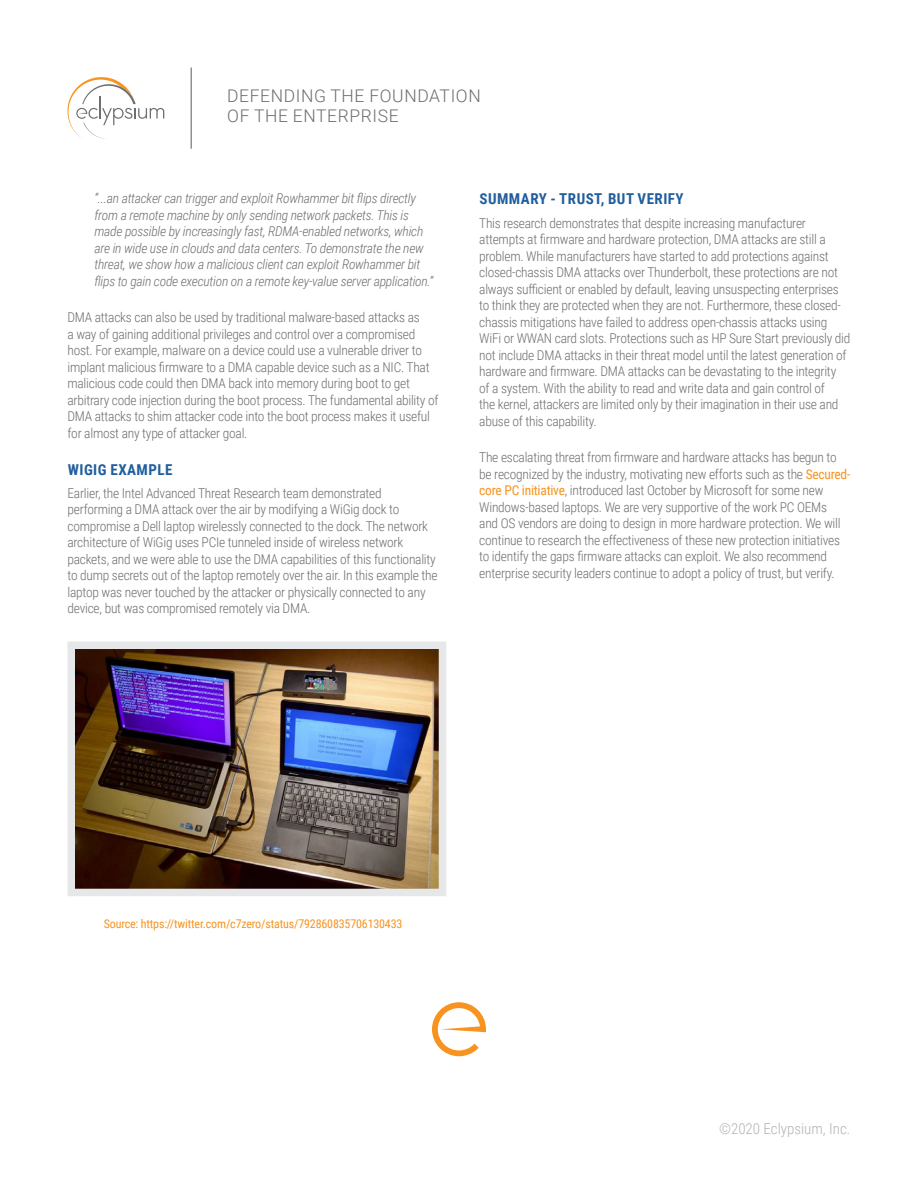
<style>
.page{position:relative;width:918px;height:1188px;background:#fff}
.page>*{position:absolute;margin:0;border:0;box-sizing:border-box;transform-origin:0 0}
.t1{font:300 17.4px/20.2px "Roboto";letter-spacing:.035em;color:#6d6e71}
.t2{font:700 15px "Roboto Condensed";letter-spacing:.03em;color:#215e9e}
.t3{font:300 15px "Roboto Condensed";color:#b1b3b6}
.t4{font:300 13.5px/16.5px "Roboto Condensed";letter-spacing:-.02em;color:#6d6e71}
.t5{font:italic 300 13.5px/16.5px "Roboto Condensed";letter-spacing:-.02em;color:#6d6e71}
.t6{font:12px "Roboto Condensed";letter-spacing:-.015em;color:#f8931e}
.s1{font-weight:400;color:#f8931e}
</style>
<div class="page">
<svg style="left:68px;top:77px;width:96px;height:62px"></svg>
<hr style="left:191px;top:67px;width:1px;height:82px;background:#6d6e71">
<img style="left:77px;top:651px;width:360px;height:236px">
<div style="left:68px;top:642px;width:378px;height:254px;border:8px solid #e6e7e8"></div>
<svg style="left:432px;top:1002px;width:54px;height:54px"></svg>
<p class="t1" style="left:227px;top:86px;width:255px">DEFENDING THE FOUNDATION<br>OF THE ENTERPRISE</p>
<p class="t5" style="left:94px;top:190px;width:340px">“...an attacker can trigger and exploit Rowhammer bit flips directly from a remote machine by only sending network packets. This is made possible by increasingly fast, RDMA-enabled networks, which are in wide use in clouds and data centers. To demonstrate the new threat, we show how a malicious client can exploit Rowhammer bit flips to gain code execution on a remote key-value server application.”</p>
<p class="t4" style="left:68px;top:310px;width:373px">DMA attacks can also be used by traditional malware-based attacks as<br>a way of gaining additional privileges and control over a compromised host. For example, malware on a device could use a vulnerable driver to implant malicious firmware to a DMA capable device such as a NIC. That malicious code could then DMA back into memory during boot to get arbitrary code injection during the boot process. The fundamental ability of DMA attacks to shim attacker code into the boot process makes it useful for almost any type of attacker goal.</p>
<p class="t2" style="left:68px;top:463px;width:106px">WIGIG EXAMPLE</p>
<p class="t4" style="left:68px;top:486px;width:372px">Earlier, the Intel Advanced Threat Research team demonstrated performing a DMA attack over the air by modifying a WiGig dock to compromise a Dell laptop wirelessly connected to the dock. The network architecture of WiGig uses PCIe tunneled inside of wireless network packets, and we were able to use the DMA capabilities of this functionality to dump secrets out of the laptop remotely over the air. In this example the laptop was never touched by the attacker or physically connected to any device, but was compromised remotely via DMA.</p>
<p class="t2" style="left:480px;top:193px;width:206px">SUMMARY - TRUST, BUT VERIFY</p>
<p class="t4" style="left:479px;top:215px;width:373px">This research demonstrates that despite increasing manufacturer attempts at firmware and hardware protection, DMA attacks are still a problem. While manufacturers have started to add protections against closed-chassis DMA attacks over Thunderbolt, these protections are not always sufficient or enabled by default, leaving unsuspecting enterprises to think they are protected when they are not. Furthermore, these closed&shy;chassis mitigations have failed to address open-chassis attacks using WiFi or WWAN card slots. Protections such as HP Sure Start previously did not include DMA attacks in their threat model until the latest generation of hardware and firmware. DMA attacks can be devastating to the integrity<br>of a system. With the ability to read and write data and gain control of<br>the kernel, attackers are limited only by their imagination in their use and abuse of this capability.</p>
<p class="t4" style="left:479px;top:449px;width:373px">The escalating threat from firmware and hardware attacks has begun to be recognized by the industry, motivating new efforts such as the <span class="s1">Secured&shy;core PC initiative</span>, introduced last October by Microsoft for some new Windows-based laptops. We are very supportive of the work PC OEMs<br>and OS vendors are doing to design in more hardware protection. We will continue to research the effectiveness of these new protection initiatives to identify the gaps firmware attacks can exploit. We also recommend enterprise security leaders continue to adopt a policy of trust, but verify.</p>
<p class="t6" style="left:104px;top:919px;width:300px">Source: https://twitter.com/c7zero/status/792860835706130433</p>
<p class="t3" style="left:719px;top:1122px;width:133px">©2020 Eclypsium, Inc.</p>
</div>
